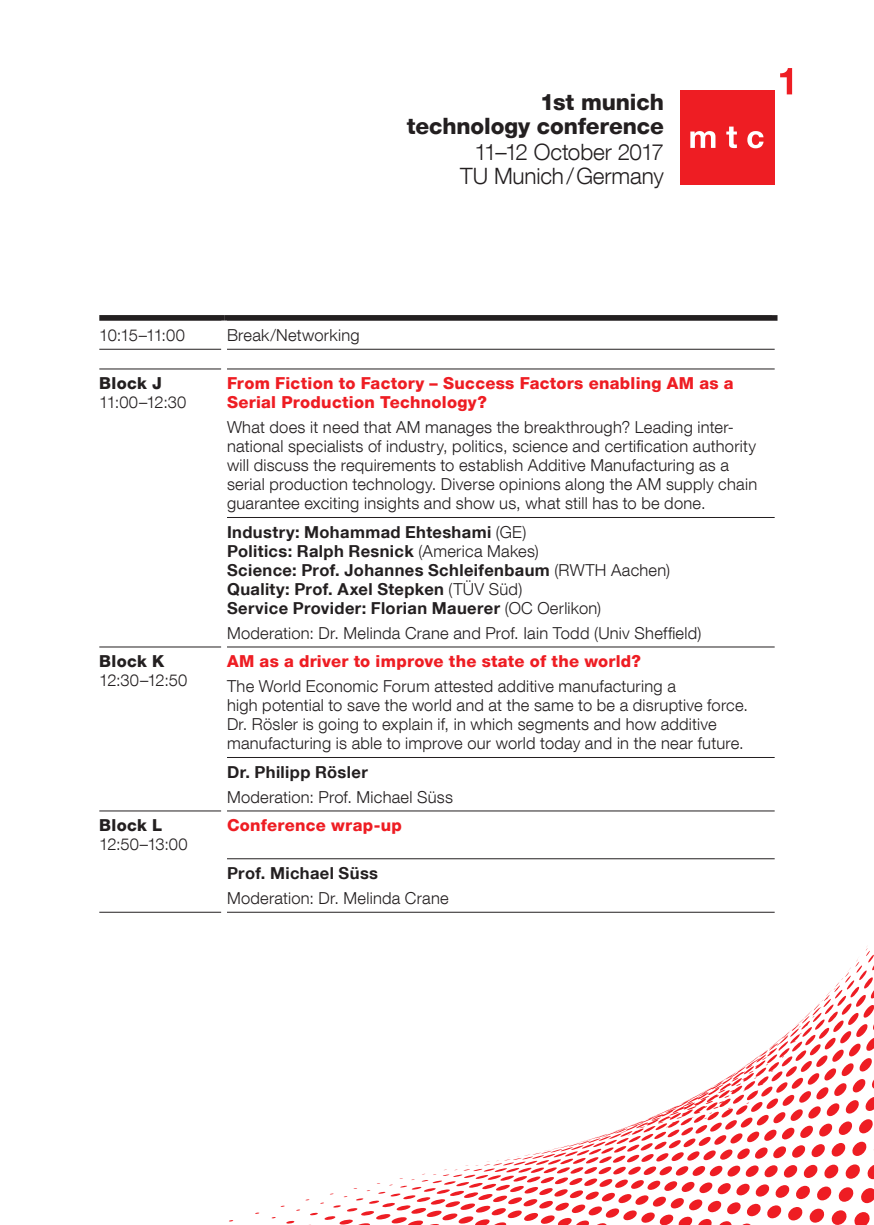
<style>
.page{position:relative;width:874px;height:1225px;background:#fff}
.page>*{position:absolute;margin:0;border:0;box-sizing:border-box;transform-origin:0 0}
.t1{font:300 22.6px/24.2px "Helvetica Neue LT Com";letter-spacing:-.005em;color:#231f20;text-align:right}
.t2{font:800 22.6px/23.4px "Helvetica Neue LT Com";letter-spacing:-.005em;color:#231f20;text-align:right}
.t3{font:300 16.4px/19px "Helvetica Neue LT Com";letter-spacing:.015em;color:#231f20}
.t4{font:700 16.4px/19px "Helvetica Neue LT Com";letter-spacing:.025em;color:#231f20}
.t5{font:800 16.4px/19px "Helvetica Neue LT Com";letter-spacing:.015em;color:#ee1d23}
.t6{font:800 16.4px "Helvetica Neue LT Com";letter-spacing:.015em;color:#231f20}
.s1{font-weight:300}
</style>
<div class="page">
<div style="left:679px;top:90px;width:95px;height:94px;background:#ee1d23"></div>
<svg style="left:690px;top:131px;width:25px;height:17px"></svg>
<svg style="left:726px;top:127px;width:10px;height:21px"></svg>
<svg style="left:747px;top:131px;width:16px;height:17px"></svg>
<svg style="left:780px;top:68px;width:11px;height:26px"></svg>
<div style="left:99px;top:315px;width:125px;height:6px;background:#231f20"></div>
<div style="left:224px;top:315px;width:553px;height:6px;background:#231f20"></div>
<hr style="left:99px;top:349px;width:122px;height:1px;background:#231f20">
<hr style="left:227px;top:349px;width:547px;height:1px;background:#231f20">
<hr style="left:99px;top:369px;width:122px;height:1px;background:#231f20">
<hr style="left:227px;top:369px;width:547px;height:1px;background:#231f20">
<hr style="left:227px;top:517px;width:547px;height:1px;background:#231f20">
<hr style="left:99px;top:646px;width:122px;height:1px;background:#231f20">
<hr style="left:227px;top:646px;width:547px;height:1px;background:#231f20">
<svg style="left:99px;top:757px;width:774px;height:468px"></svg>
<h1 class="t2" style="left:406px;top:91px;width:258px">1st munich<br>technology conference</h1>
<h1 class="t1" style="left:460px;top:139px;width:205px">11–12 October 2017<br>TU Munich/Germany</h1>
<p class="t3" style="left:99px;top:325px;width:87px">10:15–11:00</p>
<p class="t3" style="left:227px;top:325px;width:134px">Break/Networking</p>
<p class="t6" style="left:99px;top:374px;width:64px">Block J</p>
<p class="t3" style="left:99px;top:392px;width:88px">11:00–12:30</p>
<p class="t5" style="left:227px;top:374px;width:508px">From Fiction to Factory – Success Factors enabling AM as a<br>Serial Production Technology?</p>
<p class="t3" style="left:227px;top:417px;width:531px">What does it need that AM manages the breakthrough? Leading inter&shy;national specialists of industry, politics, science and certification authority will discuss the requirements to establish Additive Manufacturing as a serial production technology. Diverse opinions along the AM supply chain guarantee exciting insights and show us, what still has to be done.</p>
<p class="t4" style="left:227px;top:522px;width:444px">Industry: Mohammad Ehteshami <span class="s1">(GE)<br></span>Politics: Ralph Resnick <span class="s1">(America Makes)<br></span>Science: Prof. Johannes Schleifenbaum <span class="s1">(RWTH Aachen)<br></span>Quality: Prof. Axel Stepken <span class="s1">(TÜV Süd)<br></span>Service Provider: Florian Mauerer <span class="s1">(OC Oerlikon)</span></p>
<p class="t3" style="left:227px;top:623px;width:476px">Moderation: Dr. Melinda Crane and Prof. Iain Todd (Univ Sheffield)</p>
<p class="t6" style="left:99px;top:652px;width:66px">Block K</p>
<p class="t3" style="left:99px;top:670px;width:89px">12:30–12:50</p>
<p class="t6" style="left:99px;top:815px;width:64px">Block L</p>
<p class="t3" style="left:99px;top:834px;width:90px">12:50–13:00</p>
<p class="t5" style="left:227px;top:652px;width:415px">AM as a driver to improve the state of the world?</p>
<p class="t3" style="left:227px;top:676px;width:522px">The World Economic Forum attested additive manufacturing a<br>high potential to save the world and at the same to be a disruptive force.<br>Dr. Rösler is going to explain if, in which segments and how additive manufacturing is able to improve our world today and in the near future.</p>
<p class="t4" style="left:227px;top:762px;width:142px">Dr. Philipp Rösler</p>
<p class="t3" style="left:227px;top:787px;width:227px">Moderation: Prof. Michael Süss</p>
<p class="t5" style="left:227px;top:816px;width:176px">Conference wrap-up</p>
<p class="t4" style="left:227px;top:863px;width:153px">Prof. Michael Süss</p>
<p class="t3" style="left:227px;top:888px;width:223px">Moderation: Dr. Melinda Crane</p>
</div>
